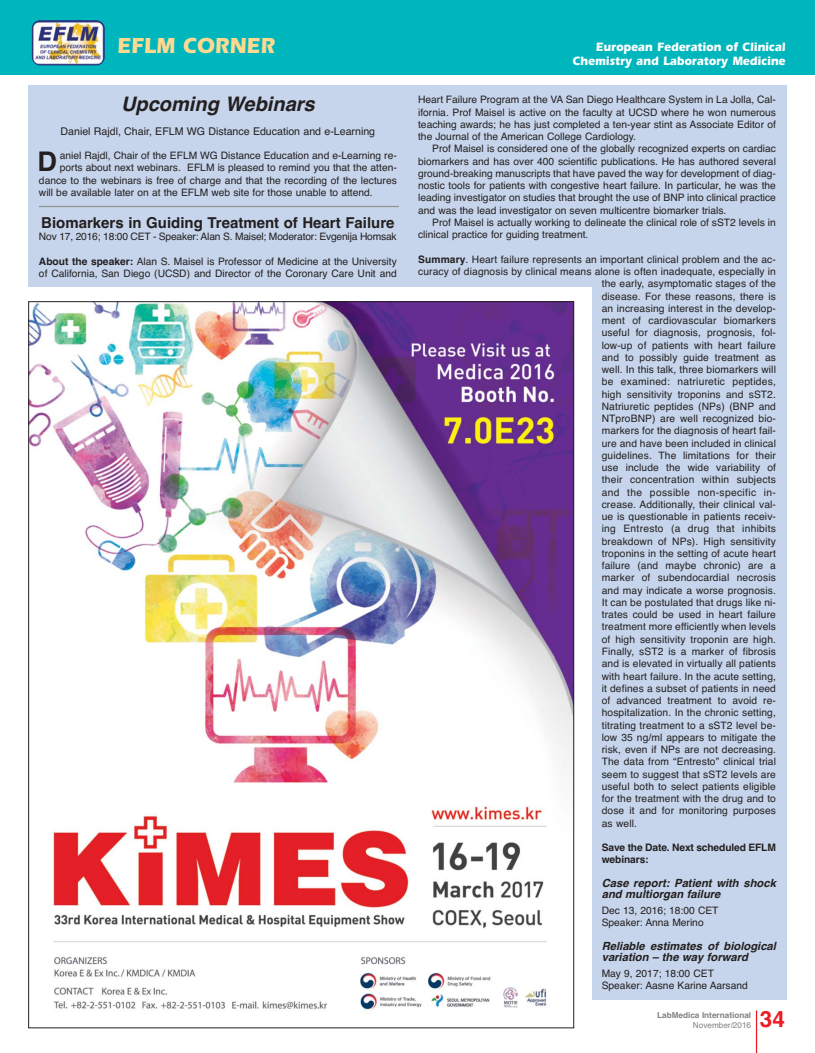
<style>
.page{position:relative;width:815px;height:1053px;background:#fff}
.page>*{position:absolute;margin:0;border:0;box-sizing:border-box;transform-origin:0 0}
.t1{font:700 27px "Helvetica";color:#231f20}
.t2{font:700 22.5px "Eras";color:#ffd98f;scale:.92 1}
.t3{font:700 22.5px "Helvetica";color:#ed1c24}
.t4{font:italic 700 20px "Helvetica";color:#231f20}
.t5{font:700 15px "Helvetica";color:#231f20}
.t6{font:700 12.5px/13.8px "Eras";color:#fff;text-align:right;scale:.92 1}
.t7{font:italic 700 11.25px/11.2px "Helvetica";color:#231f20}
.t8{font:10.62px "Helvetica";color:#231f20}
.t9{font:10.25px/12.2px "Helvetica";letter-spacing:.01em;color:#231f20}
.t10{font:10.25px "Helvetica";letter-spacing:-.015em;color:#231f20}
.t11{font:700 10.25px/12.2px "Helvetica";letter-spacing:-.01em;color:#231f20}
.t12{font:10.25px "Helvetica";letter-spacing:.035em;color:#231f20}
.t13{font:700 8.25px "Helvetica";color:#808285}
.t14{font:8.25px "Helvetica";color:#808285}
.s1{font-weight:700}
</style>
<div class="page">
<div style="left:0;top:0;width:815px;height:74px;background:#00b6bd"></div>
<img style="left:32px;top:20px;width:73px;height:45px;border-radius:8px">
<div style="left:28px;top:85px;width:759px;height:432px;background:#c6d5eb"></div>
<div style="left:407px;top:517px;width:380px;height:482px;background:#c6d5eb"></div>
<hr style="left:756px;top:1010px;width:1px;height:42px;background:#ed1c24">
<div style="left:0;top:287px;width:592px;height:755px;background:#fff"></div>
<img style="left:30px;top:303px;width:542px;height:708px">
<hr style="left:39px;top:206px;width:360px;height:1px;background:#939598">
<h2 class="t2" style="left:117px;top:38px;width:173px">EFLM CORNER</h2>
<p class="t6" style="left:573px;top:41px;width:233px">European Federation of Clinical<br>Chemistry and Laboratory Medicine</p>
<h3 class="t4" style="left:121px;top:96px;width:195px">Upcoming Webinars</h3>
<p class="t8" style="left:61px;top:127px;width:316px">Daniel Rajdl, Chair, EFLM WG Distance Education and e-Learning</p>
<h1 class="t1" style="left:37px;top:152px;width:21px">D</h1>
<p class="t9" style="left:60px;top:150px;width:338px">aniel Rajdl, Chair of the EFLM WG Distance Education and e-Learning re-</p>
<p class="t9" style="left:60px;top:162px;width:338px">ports about next webinars. EFLM is pleased to remind you that the atten-</p>
<p class="t9" style="left:39px;top:175px;width:359px">dance to the webinars is free of charge and that the recording of the lectures</p>
<p class="t9" style="left:39px;top:187px;width:335px">will be available later on at the EFLM web site for those unable to attend.</p>
<h3 class="t5" style="left:41px;top:217px;width:355px">Biomarkers in Guiding Treatment of Heart Failure</h3>
<p class="t10" style="left:39px;top:233px;width:359px">Nov 17, 2016; 18:00 CET - Speaker: Alan S. Maisel; Moderator: Evgenija Homsak</p>
<p class="t9" style="left:39px;top:256px;width:359px"><span class="s1">About the speaker:</span> Alan S. Maisel is Professor of Medicine at the University of California, San Diego (UCSD) and Director of the Coronary Care Unit and</p>
<p class="t9" style="left:418px;top:95px;width:359px;text-align:justify">Heart Failure Program at the VA San Diego Healthcare System in La Jolla, Cal&shy;ifornia. Prof Maisel is active on the faculty at UCSD where he won numerous teaching awards; he has just completed a ten-year stint as Associate Editor of the Journal of the American College Cardiology.</p>
<p class="t9" style="left:418px;top:144px;width:359px;text-align:justify;text-indent:14px">Prof Maisel is considered one of the globally recognized experts on cardiac biomarkers and has over 400 scientific publications. He has authored several ground-breaking manuscripts that have paved the way for development of diag&shy;nostic tools for patients with congestive heart failure. In particular, he was the leading investigator on studies that brought the use of BNP into clinical practice and was the lead investigator on seven multicentre biomarker trials.</p>
<p class="t9" style="left:418px;top:217px;width:359px;text-indent:14px">Prof Maisel is actually working to delineate the clinical role of sST2 levels in clinical practice for guiding treatment.</p>
<p class="t9" style="left:418px;top:254px;width:359px"><span class="s1">Summary</span>. Heart failure represents an important clinical problem and the ac-</p>
<p class="t9" style="left:418px;top:266px;width:359px">curacy of diagnosis by clinical means alone is often inadequate, especially in</p>
<p class="t9" style="left:602px;top:278px;width:176px">the early, asymptomatic stages of the</p>
<p class="t9" style="left:602px;top:291px;width:176px">disease. For these reasons, there is</p>
<p class="t9" style="left:602px;top:303px;width:176px">an increasing interest in the develop-</p>
<p class="t9" style="left:602px;top:315px;width:176px">ment of cardiovascular biomarkers</p>
<p class="t9" style="left:602px;top:327px;width:176px">useful for diagnosis, prognosis, fol-</p>
<p class="t9" style="left:602px;top:340px;width:176px">low-up of patients with heart failure</p>
<p class="t9" style="left:602px;top:352px;width:176px">and to possibly guide treatment as</p>
<p class="t9" style="left:602px;top:364px;width:176px">well. In this talk, three biomarkers will</p>
<p class="t9" style="left:602px;top:376px;width:176px">be examined: natriuretic peptides,</p>
<p class="t9" style="left:602px;top:389px;width:176px">high sensitivity troponins and sST2.</p>
<p class="t9" style="left:602px;top:401px;width:176px">Natriuretic peptides (NPs) (BNP and</p>
<p class="t9" style="left:602px;top:413px;width:176px">NTproBNP) are well recognized bio-</p>
<p class="t9" style="left:602px;top:425px;width:176px">markers for the diagnosis of heart fail-</p>
<p class="t9" style="left:602px;top:438px;width:176px">ure and have been included in clinical</p>
<p class="t9" style="left:602px;top:450px;width:176px">guidelines. The limitations for their</p>
<p class="t9" style="left:602px;top:462px;width:176px">use include the wide variability of</p>
<p class="t9" style="left:602px;top:474px;width:176px">their concentration within subjects</p>
<p class="t12" style="left:602px;top:488px;width:176px">and the possible non-specific in-</p>
<p class="t9" style="left:602px;top:499px;width:176px">crease. Additionally, their clinical val-</p>
<p class="t9" style="left:602px;top:511px;width:176px">ue is questionable in patients receiv-</p>
<p class="t9" style="left:602px;top:523px;width:176px">ing Entresto (a drug that inhibits</p>
<p class="t9" style="left:602px;top:536px;width:176px">breakdown of NPs). High sensitivity</p>
<p class="t9" style="left:602px;top:548px;width:176px">troponins in the setting of acute heart</p>
<p class="t9" style="left:602px;top:560px;width:176px">failure (and maybe chronic) are a</p>
<p class="t9" style="left:602px;top:572px;width:176px">marker of subendocardial necrosis</p>
<p class="t9" style="left:602px;top:585px;width:176px">and may indicate a worse prognosis.</p>
<p class="t9" style="left:602px;top:597px;width:176px">It can be postulated that drugs like ni-</p>
<p class="t9" style="left:602px;top:609px;width:176px">trates could be used in heart failure</p>
<p class="t9" style="left:602px;top:621px;width:176px">treatment more efficiently when levels</p>
<p class="t9" style="left:602px;top:634px;width:176px">of high sensitivity troponin are high.</p>
<p class="t9" style="left:602px;top:646px;width:176px">Finally, sST2 is a marker of fibrosis</p>
<p class="t9" style="left:602px;top:658px;width:176px">and is elevated in virtually all patients</p>
<p class="t9" style="left:602px;top:670px;width:176px">with heart failure. In the acute setting,</p>
<p class="t9" style="left:602px;top:683px;width:176px">it defines a subset of patients in need</p>
<p class="t9" style="left:602px;top:695px;width:176px">of advanced treatment to avoid re-</p>
<p class="t9" style="left:602px;top:707px;width:176px">hospitalization. In the chronic setting,</p>
<p class="t9" style="left:602px;top:719px;width:176px">titrating treatment to a sST2 level be-</p>
<p class="t9" style="left:602px;top:732px;width:176px">low 35 ng/ml appears to mitigate the</p>
<p class="t9" style="left:602px;top:744px;width:176px">risk, even if NPs are not decreasing.</p>
<p class="t9" style="left:602px;top:756px;width:176px">The data from “Entresto” clinical trial</p>
<p class="t9" style="left:602px;top:768px;width:176px">seem to suggest that sST2 levels are</p>
<p class="t9" style="left:602px;top:781px;width:176px">useful both to select patients eligible</p>
<p class="t9" style="left:602px;top:793px;width:176px">for the treatment with the drug and to</p>
<p class="t9" style="left:602px;top:805px;width:176px">dose it and for monitoring purposes</p>
<p class="t9" style="left:602px;top:817px;width:37px">as well.</p>
<p class="t11" style="left:602px;top:842px;width:176px">Save the Date. Next scheduled EFLM webinars:</p>
<p class="t7" style="left:602px;top:878px;width:176px">Case report: Patient with shock and multiorgan failure</p>
<p class="t9" style="left:602px;top:905px;width:118px">Dec 13, 2016; 18:00 CET<br>Speaker: Anna Merino</p>
<p class="t7" style="left:602px;top:941px;width:176px">Reliable estimates of biological variation – the way forward</p>
<p class="t9" style="left:602px;top:967px;width:148px">May 9, 2017; 18:00 CET<br>Speaker: Aasne Karine Aarsand</p>
<h2 class="t3" style="left:760px;top:1011px;width:27px">34</h2>
<p class="t13" style="left:657px;top:1011px;width:96px">LabMedica International</p>
<p class="t14" style="left:693px;top:1021px;width:60px">November/2016</p>
</div>
